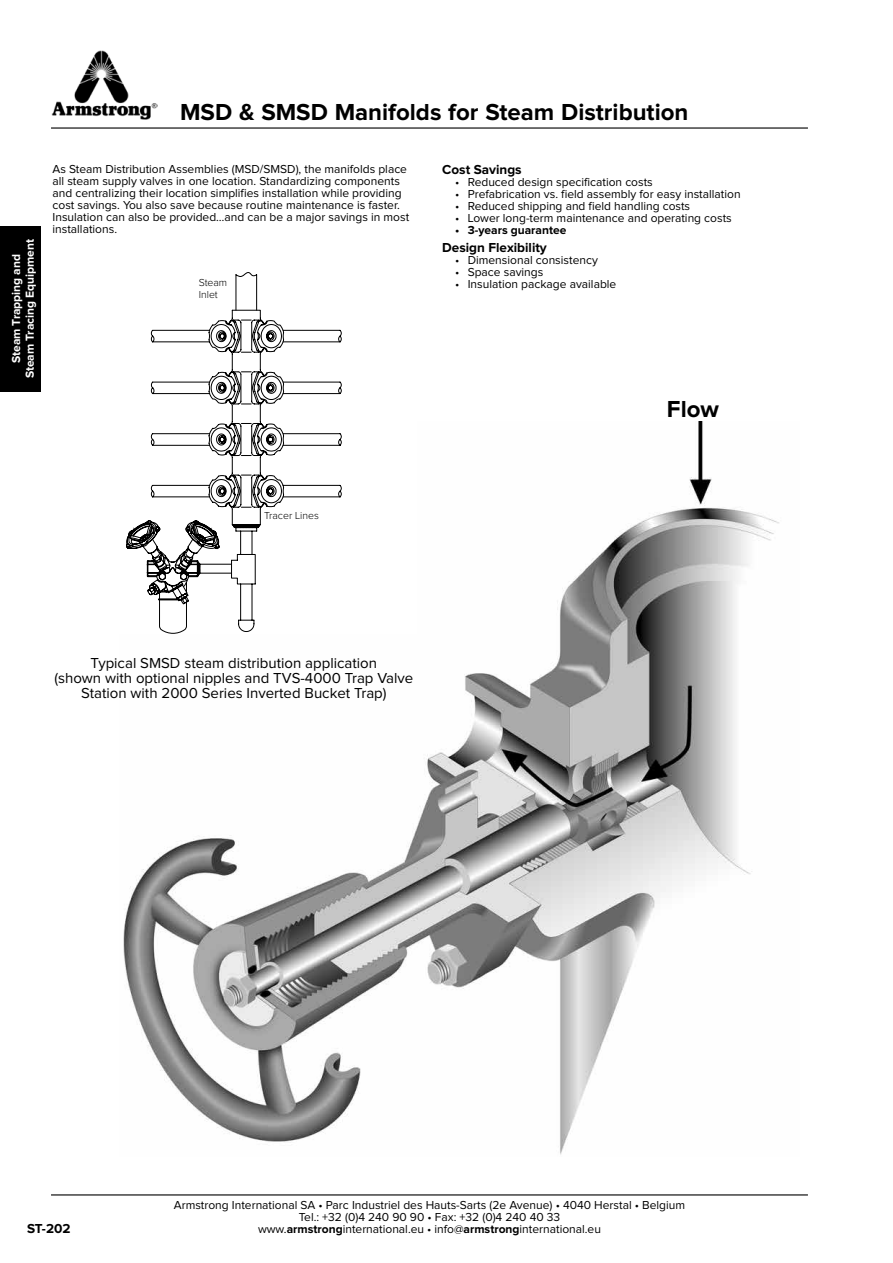
<style>
.page{position:relative;width:893px;height:1263px;background:#fff}
.page>*{position:absolute;margin:0;border:0;box-sizing:border-box;transform-origin:0 0}
.t1{font:700 24px "Proxima Nova";color:#000}
.t2{font:15px/15px "Proxima Nova";color:#000;text-align:center}
.t3{font:700 13.5px "Proxima Nova";color:#000}
.t4{font:12px/12px "Proxima Nova";color:#000;text-align:center}
.t5{font:700 12px/13.5px "Proxima Nova";color:#fff;text-align:center}
.t6{font:700 12px "Proxima Nova";color:#000}
.t7{font:300 10.5px "Proxima Nova";color:#000}
.s1{font-weight:700}
</style>
<div class="page">
<hr style="left:51px;top:1194px;width:757px;height:1px;background:#000">
<img style="left:51px;top:51px;width:106px;height:68px">
<hr style="left:51px;top:127px;width:757px;height:2px;background:#000">
<div style="left:0;top:226px;width:40px;height:166px;background:#000"></div>
<img style="left:123px;top:422px;width:656px;height:733px">
<div style="left:51px;top:272px;width:366px;height:362px;background:#fff"></div>
<svg style="left:151px;top:272px;width:191px;height:360px"></svg>
<svg style="left:126px;top:517px;width:106px;height:117px"></svg>
<h1 class="t1" style="left:180px;top:101px;width:510px">MSD &amp; SMSD Manifolds for Steam Distribution</h1>
<p class="t5" style="left:10px;top:378px;width:141px;rotate:-90deg">Steam Trapping and<br>Steam Tracing Equipment</p>
<p class="t4" style="left:53px;top:163px;width:358px;text-align:left">As Steam Distribution Assemblies (MSD/SMSD), the manifolds place all steam supply valves in one location. Standardizing components and centralizing their location simplifies installation while providing cost savings. You also save because routine maintenance is faster.<br>Insulation can also be provided…and can be a major savings in most installations.</p>
<p class="t3" style="left:442px;top:163px;width:81px">Cost Savings</p>
<p class="t4" style="left:455px;top:176px;width:199px">• Reduced design specification costs</p>
<p class="t4" style="left:455px;top:188px;width:287px">• Prefabrication vs. field assembly for easy installation</p>
<p class="t4" style="left:455px;top:200px;width:237px">• Reduced shipping and field handling costs</p>
<p class="t4" style="left:455px;top:212px;width:278px">• Lower long-term maintenance and operating costs</p>
<p class="t6" style="left:455px;top:224px;width:113px">• 3-years guarantee</p>
<p class="t3" style="left:442px;top:241px;width:106px">Design Flexibility</p>
<p class="t4" style="left:455px;top:254px;width:144px">• Dimensional consistency</p>
<p class="t4" style="left:455px;top:266px;width:90px">• Space savings</p>
<p class="t7" style="left:199px;top:277px;width:30px">Steam</p>
<p class="t4" style="left:455px;top:278px;width:163px">• Insulation package available</p>
<p class="t7" style="left:199px;top:289px;width:21px">Inlet</p>
<h1 class="t1" style="left:667px;top:398px;width:54px">Flow</h1>
<p class="t7" style="left:264px;top:511px;width:56px">Tracer Lines</p>
<p class="t2" style="left:54px;top:656px;width:361px">Typical SMSD steam distribution application<br>(shown with optional nipples and TVS-4000 Trap Valve<br>Station with 2000 Series Inverted Bucket Trap)</p>
<p class="t4" style="left:174px;top:1199px;width:513px">Armstrong International SA • Parc Industriel des Hauts-Sarts (2e Avenue) • 4040 Herstal • Belgium<br>Tel.: +32 (0)4 240 90 90 • Fax: +32 (0)4 240 40 33</p>
<p class="t3" style="left:27px;top:1222px;width:45px">ST-202</p>
<p class="t4" style="left:258px;top:1223px;width:344px">www.<span class="s1">armstrong</span>international.eu • info@<span class="s1">armstrong</span>international.eu</p>
</div>
